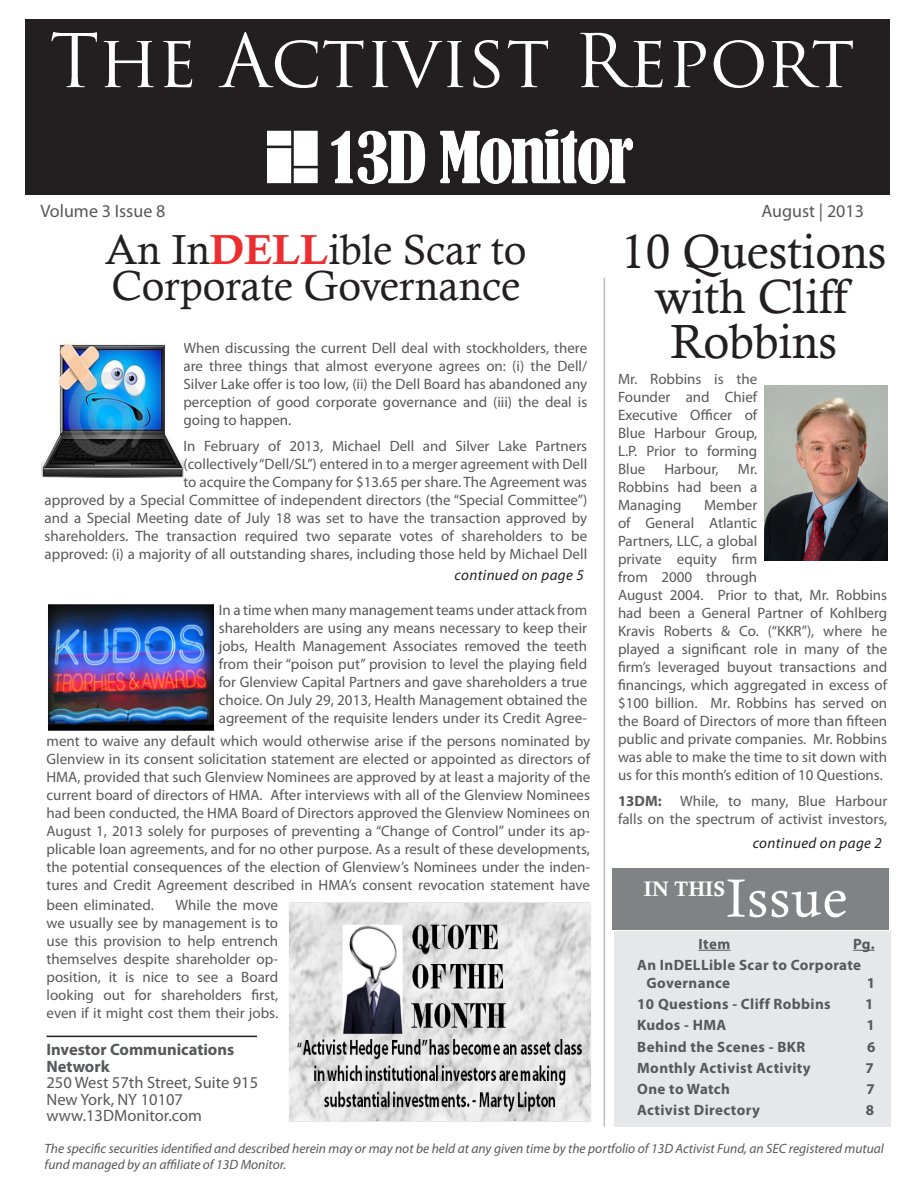
<style>
.page{position:relative;width:918px;height:1188px;background:#fff}
.page>*{position:absolute;margin:0;border:0;box-sizing:border-box;transform-origin:0 0}
.t1{font:72px "Trajan Pro";color:#fff}
.t2{font:54px "Calisto";letter-spacing:.025em;color:#fff}
.t3{font:48px/45px "Calisto";color:#231f20;text-align:center}
.t4{font:42px/36px "Calisto";color:#231f20}
.t5{font:21px "Calis MT Bol";color:#fff}
.t6{font:18px "Myriad Pro";color:#57585a}
.t7{font:16.5px "Myriad Pro";color:#57585a}
.t8{font:700 16.5px/16.5px "Myriad Pro";color:#57585a}
.t9{font:15px/18px "Myriad Pro";color:#57585a;text-align:justify}
.t10{font:700 15px/18px "Myriad Pro";letter-spacing:.025em;color:#57585a}
.t11{font:italic 15px "Myriad Pro";letter-spacing:.025em;color:#231f20}
.t12{font:italic 13.5px/16.2px "Myriad Pro";color:#57585a}
.s1{font-family:"Calis MT Bol";color:#ee2d30}
.s2{font-weight:700}
</style>
<div class="page">
<div style="left:26px;top:20px;width:864px;height:175px;background:#231f20"></div>
<div style="left:614px;top:931px;width:277px;height:195px;background:#e6e7e9"></div>
<div style="left:612px;top:868px;width:277px;height:61px;background:#808285"></div>
<hr style="left:604px;top:278px;width:1px;height:849px;background:#bcbdc0">
<img style="left:268px;top:130px;width:364px;height:54px">
<hr style="left:46px;top:1036px;width:211px;height:1px;background:#231f20">
<img style="left:764px;top:385px;width:123px;height:176px">
<img style="left:42px;top:343px;width:141px;height:134px">
<img style="left:48px;top:604px;width:166px;height:127px">
<img style="left:289px;top:903px;width:302px;height:218px">
<hr style="left:699px;top:950px;width:32px;height:1px;background:#57585a">
<svg style="left:853px;top:950px;width:22px;height:1px"></svg>
<p class="t1" style="left:50px;top:15px;width:807px">The Activist Report</p>
<p class="t6" style="left:40px;top:199px;width:126px">Volume 3 Issue 8</p>
<p class="t6" style="left:761px;top:199px;width:104px">August | 2013</p>
<p class="t4" style="left:105px;top:231px;width:423px">An In<span class="s1">DELL</span>ible Scar to<br>Corporate Governance</p>
<p class="t9" style="left:183px;top:338px;width:405px">When discussing the current Dell deal with stockholders, there are three things that almost everyone agrees on: (i) the Dell/ Silver Lake offer is too low, (ii) the Dell Board has abandoned any perception of good corporate governance and (iii) the deal is going to happen.</p>
<p class="t9" style="left:45px;top:437px;width:544px;text-align:right">In February of 2013, Michael Dell and Silver Lake Partners<br>(collectively “Dell/SL”) entered in to a merger agreement with Dell<br>to acquire the Company for $13.65 per share. The Agreement was<br>approved by a Special Committee of independent directors (the “Special Committee”) and a Special Meeting date of July 18 was set to have the transaction approved by shareholders. The transaction required two separate votes of shareholders to be approved: (i) a majority of all outstanding shares, including those held by Michael Dell</p>
<p class="t11" style="left:455px;top:565px;width:131px">continued on page 5</p>
<p class="t9" style="left:219px;top:601px;width:370px">In a time when many management teams under attack from shareholders are using any means necessary to keep their jobs, Health Management Associates removed the teeth from their “poison put” provision to level the playing field for Glenview Capital Partners and gave shareholders a true choice. On July 29, 2013, Health Management obtained the agreement of the requisite lenders under its Credit Agree-</p>
<p class="t9" style="left:46px;top:731px;width:545px">ment to waive any default which would otherwise arise if the persons nominated by Glenview in its consent solicitation statement are elected or appointed as directors of HMA, provided that such Glenview Nominees are approved by at least a majority of the current board of directors of HMA. After interviews with all of the Glenview Nominees had been conducted, the HMA Board of Directors approved the Glenview Nominees on August 1, 2013 solely for purposes of preventing a “Change of Control” under its ap&shy;plicable loan agreements, and for no other purpose. As a result of these developments, the potential consequences of the election of Glenview’s Nominees under the inden&shy;tures and Credit Agreement described in HMA’s consent revocation statement have</p>
<p class="t9" style="left:46px;top:896px;width:109px">been eliminated.</p>
<p class="t9" style="left:46px;top:896px;width:233px;text-indent:129px">While the move we usually see by management is to use this provision to help entrench themselves despite shareholder op&shy;position, it is nice to see a Board looking out for shareholders first, even if it might cost them their jobs.</p>
<p class="t8" style="left:46px;top:1041px;width:189px">Investor Communications<br>Network</p>
<p class="t7" style="left:46px;top:1073px;width:213px">250 West 57th Street, Suite 915</p>
<p class="t7" style="left:46px;top:1089px;width:138px">New York, NY 10107</p>
<p class="t7" style="left:46px;top:1106px;width:157px">www.13DMonitor.com</p>
<p class="t3" style="left:621px;top:229px;width:267px">10 Questions with Cliff<br>Robbins</p>
<p class="t9" style="left:618px;top:369px;width:141px">Mr. Robbins is the Founder and Chief Executive Officer of Blue Harbour Group, L.P. Prior to forming Blue</p>
<p class="t9" style="left:665px;top:459px;width:56px">Harbour,</p>
<p class="t9" style="left:618px;top:459px;width:141px;text-indent:120px">Mr.<br>Robbins had been a Managing</p>
<p class="t9" style="left:618px;top:495px;width:271px;text-align:left;text-indent:86px">Member<br>of General Atlantic<br>Partners, LLC, a global<br>private equity firm<br>from 2000 through<br>August 2004. Prior to that, Mr. Robbins had been a General Partner of Kohlberg Kravis Roberts &amp; Co. (“KKR”), where he played a significant role in many of the firm’s leveraged buyout transactions and financings, which aggregated in excess of $100 billion. Mr. Robbins has served on the Board of Directors of more than fifteen public and private companies. Mr. Robbins was able to make the time to sit down with us for this month’s edition of 10 Questions.</p>
<p class="t9" style="left:618px;top:792px;width:271px"><span class="s2">13DM:</span> While, to many, Blue Harbour falls on the spectrum of activist investors,</p>
<p class="t11" style="left:753px;top:833px;width:131px">continued on page 2</p>
<p class="t2" style="left:726px;top:867px;width:123px">Issue</p>
<p class="t5" style="left:644px;top:877px;width:83px">IN THIS</p>
<p class="t10" style="left:699px;top:934px;width:33px">Item</p>
<p class="t10" style="left:853px;top:934px;width:23px">Pg.</p>
<p class="t10" style="left:647px;top:955px;width:216px;text-indent:-9px">An InDELLible Scar to Corporate<br>Governance</p>
<p class="t10" style="left:867px;top:973px;width:10px">1</p>
<p class="t10" style="left:637px;top:995px;width:195px">10 Questions - Cliff Robbins</p>
<p class="t10" style="left:865px;top:995px;width:10px">1</p>
<p class="t10" style="left:637px;top:1016px;width:91px">Kudos - HMA</p>
<p class="t10" style="left:866px;top:1016px;width:10px">1</p>
<p class="t10" style="left:637px;top:1037px;width:170px">Behind the Scenes - BKR</p>
<p class="t10" style="left:867px;top:1037px;width:10px">6</p>
<p class="t10" style="left:637px;top:1058px;width:175px">Monthly Activist Activity</p>
<p class="t10" style="left:866px;top:1058px;width:10px">7</p>
<p class="t10" style="left:637px;top:1080px;width:94px">One to Watch</p>
<p class="t10" style="left:867px;top:1080px;width:10px">7</p>
<p class="t10" style="left:637px;top:1101px;width:124px">Activist Directory</p>
<p class="t10" style="left:866px;top:1101px;width:10px">8</p>
<p class="t12" style="left:45px;top:1140px;width:841px">The specific securities identified and described herein may or may not be held at any given time by the portfolio of 13D Activist Fund, an SEC registered mutual fund managed by an affiliate of 13D Monitor.</p>
</div>
